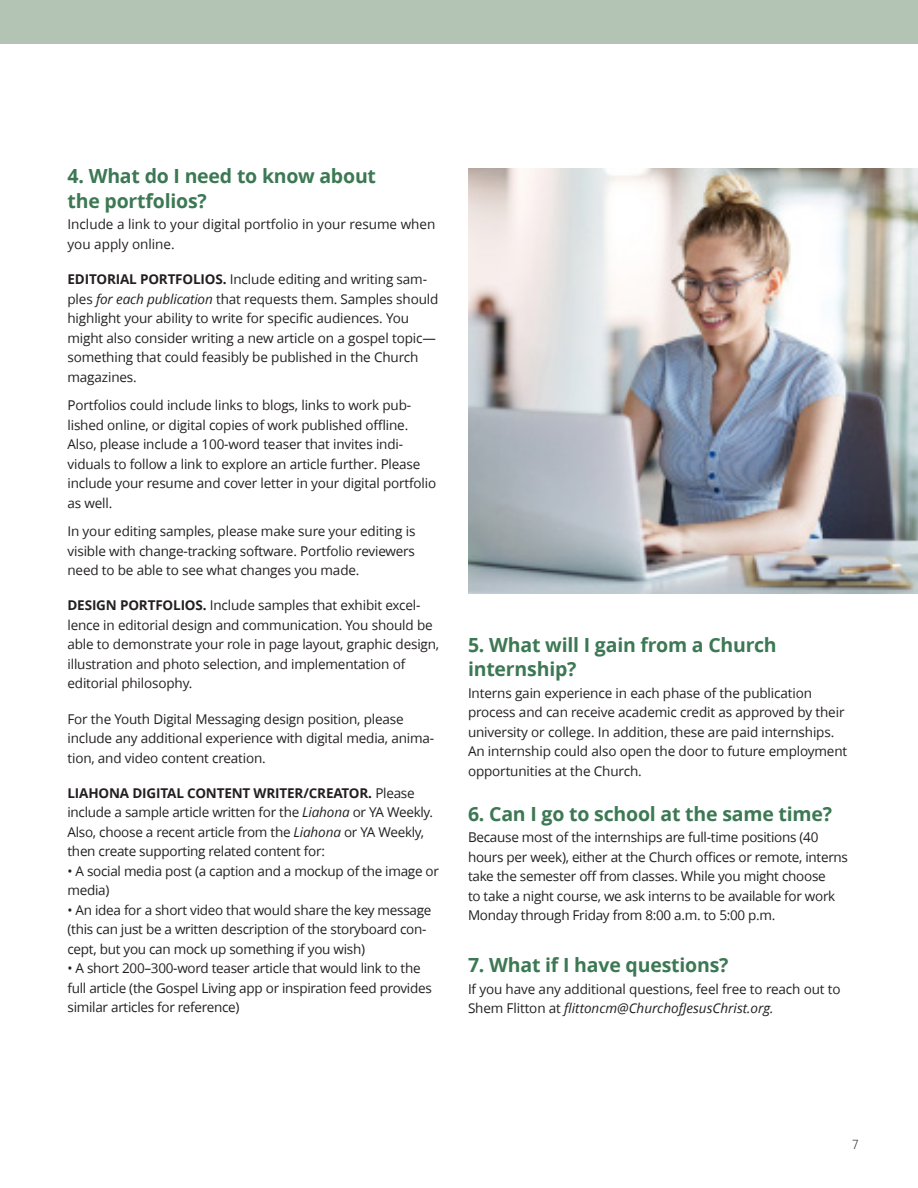
<style>
.page{position:relative;width:918px;height:1188px;background:#fff}
.page>*{position:absolute;margin:0;border:0;box-sizing:border-box;transform-origin:0 0}
.FAQ_Title{font:700 19.5px/24.3px "Zoramlds Lat";letter-spacing:-.01em;color:#3c7853}
.body{font:13.5px/19.5px "Zoramlds Lat";letter-spacing:-.01em;color:#231f20}
.FAQ_Title-2{font:13.5px/19.5px "Zoramlds Lat";letter-spacing:-.01em;color:#231f20}
.t1{font:300 12.75px "Zoram Condlds Lat";color:#231f20}
.s1{font-weight:700}
.s2{font-style:italic}
</style>
<div class="page">
<img style="left:468px;top:168px;width:450px;height:426px">
<div style="left:0;top:0;width:918px;height:43px;background:#b3c3b4"></div>
<p class="FAQ_Title" style="left:68px;top:164px;width:310px">4. What do I need to know about the portfolios?</p>
<p class="body" style="left:68px;top:215px;width:369px">Include a link to your digital portfolio in your resume when you apply online.</p>
<p class="body" style="left:68px;top:269px;width:372px"><span class="s1">EDITORIAL PORTFOLIOS.</span> Include editing and writing sam&shy;ples <span class="s2">for each publication</span> that requests them. Samples should highlight your ability to write for specific audiences. You might also consider writing a new article on a gospel topic— something that could feasibly be published in the Church magazines.</p>
<p class="body" style="left:68px;top:395px;width:370px">Portfolios could include links to blogs, links to work pub&shy;lished online, or digital copies of work published offline.<br>Also, please include a 100-word teaser that invites indi&shy;viduals to follow a link to explore an article further. Please include your resume and cover letter in your digital portfolio as well.</p>
<p class="body" style="left:68px;top:521px;width:350px;text-align:justify">In your editing samples, please make sure your editing is visible with change-tracking software. Portfolio reviewers need to be able to see what changes you made.</p>
<p class="body" style="left:68px;top:596px;width:373px"><span class="s1">DESIGN PORTFOLIOS.</span> Include samples that exhibit excel&shy;lence in editorial design and communication. You should be able to demonstrate your role in page layout, graphic design, illustration and photo selection, and implementation of editorial philosophy.</p>
<p class="body" style="left:68px;top:709px;width:368px">For the Youth Digital Messaging design position, please include any additional experience with digital media, anima&shy;tion, and video content creation.</p>
<p class="body" style="left:68px;top:783px;width:367px"><span class="s1">LIAHONA DIGITAL CONTENT WRITER/CREATOR.</span> Please include a sample article written for the <span class="s2">Liahona</span> or YA Weekly.<br>Also, choose a recent article from the <span class="s2">Liahona</span> or YA Weekly, then create supporting related content for:</p>
<p class="body" style="left:68px;top:861px;width:373px">• A social media post (a caption and a mockup of the image or media)</p>
<p class="body" style="left:68px;top:900px;width:366px">• An idea for a short video that would share the key message (this can just be a written description of the storyboard con&shy;cept, but you can mock up something if you wish)</p>
<p class="body" style="left:68px;top:959px;width:366px">• A short 200–300-word teaser article that would link to the full article (the Gospel Living app or inspiration feed provides similar articles for reference)</p>
<p class="FAQ_Title" style="left:468px;top:633px;width:310px">5. What will I gain from a Church internship?</p>
<p class="FAQ_Title-2" style="left:468px;top:683px;width:381px">Interns gain experience in each phase of the publication process and can receive academic credit as approved by their university or college. In addition, these are paid internships.<br>An internship could also open the door to future employment opportunities at the Church.</p>
<p class="FAQ_Title" style="left:468px;top:802px;width:366px">6. Can I go to school at the same time?</p>
<p class="body" style="left:468px;top:828px;width:382px">Because most of the internships are full-time positions (40 hours per week), either at the Church offices or remote, interns take the semester off from classes. While you might choose<br>to take a night course, we ask interns to be available for work Monday through Friday from 8:00 a.m. to 5:00 p.m.</p>
<p class="FAQ_Title" style="left:468px;top:953px;width:262px">7. What if I have questions?</p>
<p class="body" style="left:468px;top:979px;width:374px">If you have any additional questions, feel free to reach out to<br>Shem Flitton at <span class="s2">flittoncm@ChurchofJesusChrist.org.</span></p>
<p class="t1" style="left:852px;top:1135px;width:8px">7</p>
</div>
